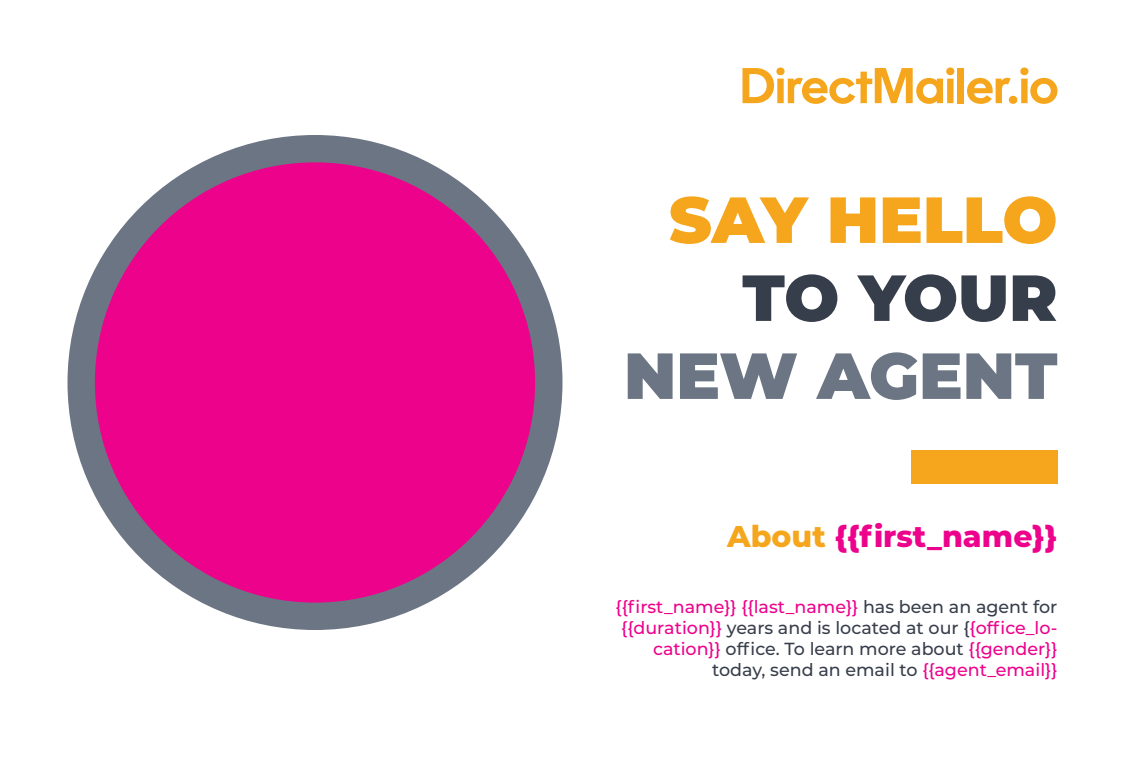
<style>
.page{position:relative;width:1125px;height:765px;background:#fff}
.page>*{position:absolute;margin:0;border:0;box-sizing:border-box;transform-origin:0 0}
.t1{font:900 65px/78px "Montserrat";color:#6c7583;text-align:right}
.t2{font:900 65px "Montserrat";color:#f5a61c}
.t3{font:800 30px "Montserrat";color:#ed028c}
.t4{font:500 17.5px/21px "Montserrat";color:#ed028c;text-align:right}
.s1{color:#373e4b}
.s2{color:#f5a61c}
</style>
<div class="page">
<div style="left:68px;top:135px;width:494px;height:495px;background:#6c7583;border-radius:50%"></div>
<svg style="left:742px;top:67px;width:212px;height:37px"></svg>
<div style="left:958px;top:68px;width:6px;height:35px;background:#f5a61c"></div>
<svg style="left:967px;top:67px;width:91px;height:37px"></svg>
<div style="left:911px;top:450px;width:147px;height:34px;background:#f5a61c"></div>
<div style="left:95px;top:162px;width:440px;height:441px;background:#ed028c;border-radius:50%"></div>
<p class="t2" style="left:669px;top:171px;width:390px">SAY HELLO</p>
<p class="t1" style="left:624px;top:255px;width:435px"><span class="s1">TO YOUR<br></span>NEW AGENT</p>
<p class="t3" style="left:727px;top:514px;width:332px"><span class="s2">About</span> {{first_name}}</p>
<p class="t4" style="left:616px;top:596px;width:443px">{{first_name}} {{last_name}} <span class="s1">has been an agent for </span>{{duration}} <span class="s1">years and is located at our {</span>{office_lo&shy;cation}} <span class="s1">office. To learn more about</span> {{gender}} <span class="s1">today, send an email to</span> {{agent_email}}</p>
</div>
